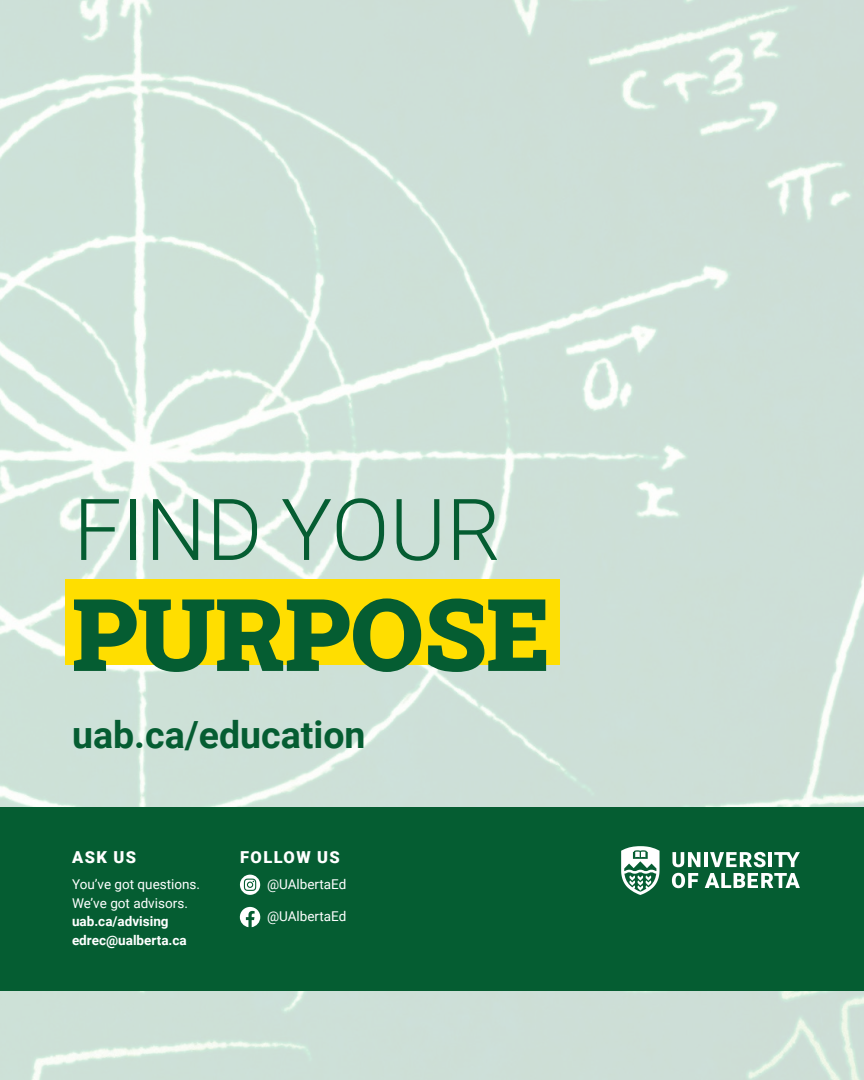
<style>
.page{position:relative;width:864px;height:1080px;background:#fff}
.page>*{position:absolute;margin:0;border:0;box-sizing:border-box;transform-origin:0 0}
.t1{font:900 100.5px "Roboto Slab";color:#055d32}
.t2{font:300 85.5px "Roboto";letter-spacing:.005em;color:#055d32}
.t3{font:700 37.5px "Roboto";color:#055d32}
.t4{font:900 16.5px "Roboto";letter-spacing:.085em;color:#fff}
.t5{font:13.5px/18.8px "Roboto";color:#fff}
.t6{font:700 13.5px/18.8px "Roboto";color:#fff}
</style>
<div class="page">
<img style="left:0;top:0;width:864px;height:1080px">
<div style="left:0;top:807px;width:864px;height:183px;background:#055d32"></div>
<svg style="left:240px;top:875px;width:20px;height:20px"></svg>
<svg style="left:240px;top:907px;width:20px;height:20px"></svg>
<svg style="left:672px;top:852px;width:28px;height:15px"></svg>
<hr style="left:704px;top:852px;width:4px;height:15px;background:#fff">
<svg style="left:710px;top:852px;width:56px;height:15px"></svg>
<hr style="left:768px;top:852px;width:4px;height:15px;background:#fff">
<svg style="left:774px;top:852px;width:26px;height:15px"></svg>
<svg style="left:672px;top:873px;width:26px;height:15px"></svg>
<svg style="left:705px;top:873px;width:95px;height:15px"></svg>
<svg style="left:621px;top:846px;width:39px;height:49px"></svg>
<div style="left:65px;top:579px;width:495px;height:85px;background:#ffde00"></div>
<h2 class="t2" style="left:74px;top:470px;width:429px">FIND YOUR</h2>
<h1 class="t1" style="left:72px;top:566px;width:480px">PURPOSE</h1>
<h3 class="t3" style="left:72px;top:709px;width:295px">uab.ca/education</h3>
<p class="t4" style="left:72px;top:846px;width:65px">ASK US</p>
<p class="t5" style="left:72px;top:874px;width:130px">You’ve got questions.<br>We’ve got advisors.</p>
<p class="t6" style="left:72px;top:912px;width:116px">uab.ca/advising edrec@ualberta.ca</p>
<p class="t4" style="left:240px;top:846px;width:101px">FOLLOW US</p>
<p class="t5" style="left:267px;top:874px;width:81px">@UAlbertaEd</p>
<p class="t5" style="left:267px;top:907px;width:81px">@UAlbertaEd</p>
</div>
